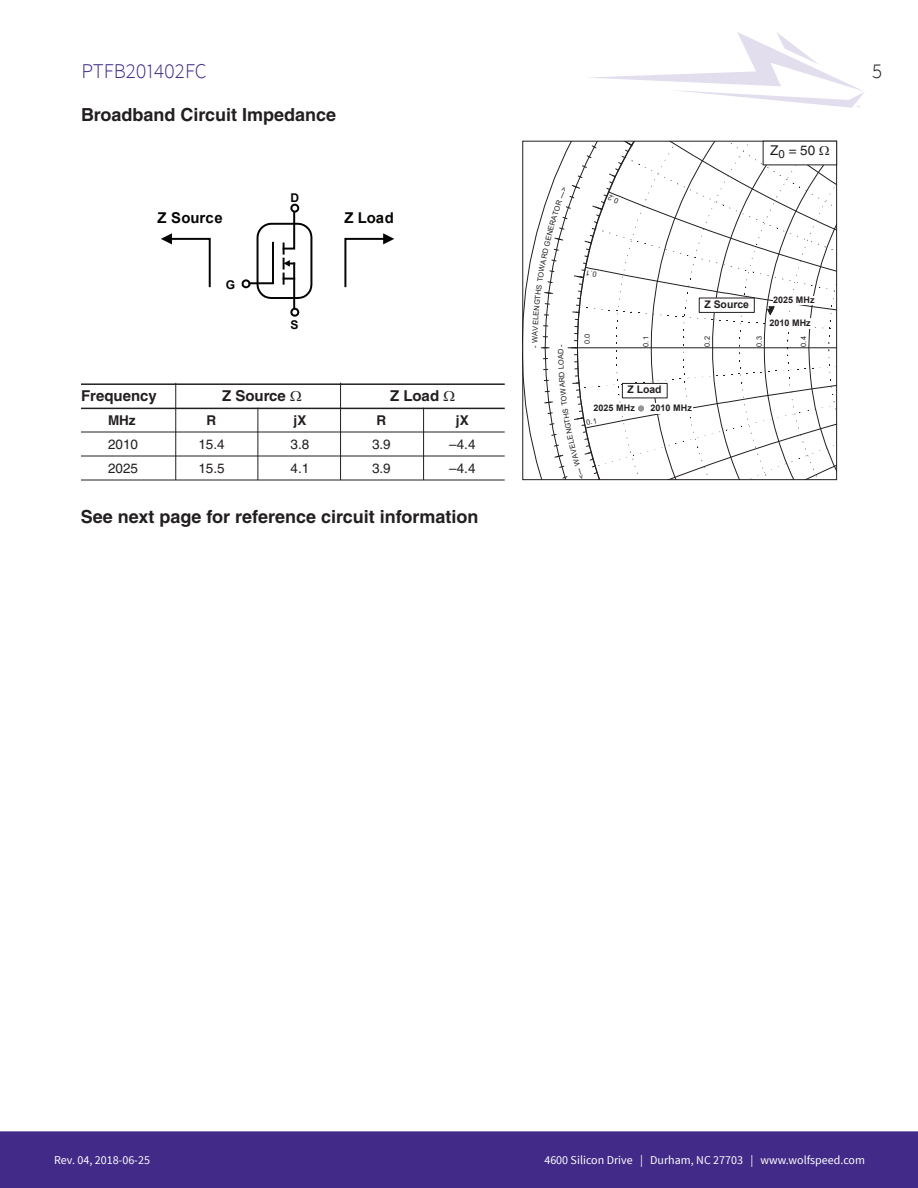
<style>
.page{position:relative;width:918px;height:1188px;background:#fff}
.page>*{position:absolute;margin:0;border:0;box-sizing:border-box;transform-origin:0 0}
.t1{font:300 21px "Source Sans Pro";color:#412a88}
.t2{font:300 21px "Source Sans Pro";color:#231f20}
.t3{font:700 18px "Helvetica";color:#231f20}
.t4{font:700 15px "Helvetica";color:#231f20}
.t5{font:700 14.85px "Arial";letter-spacing:.005em;color:#040503}
.t6{font:13.5px "Helvetica";color:#231f20}
.t7{font:700 13.5px "Helvetica";color:#231f20}
.t8{font:12px "Source Sans Pro";color:#fff}
.t9{font:700 12px "Arial";color:#040503}
.t10{font:700 10.5px "Arial";color:#231f20}
.t11{font:700 9px "Arial";letter-spacing:-.005em;color:#231f20}
.t12{font:7.35px "Arial";color:#231f20}
</style>
<div class="page">
<div style="left:0;top:1131px;width:918px;height:57px;background:#412a88"></div>
<svg style="left:589px;top:32px;width:275px;height:76px"></svg>
<svg style="left:161px;top:233px;width:50px;height:55px"></svg>
<hr style="left:293px;top:264px;width:2px;height:44px;background:#040503">
<svg style="left:241px;top:203px;width:72px;height:97px"></svg>
<svg style="left:290px;top:307px;width:10px;height:10px"></svg>
<svg style="left:344px;top:233px;width:50px;height:55px"></svg>
<hr style="left:81px;top:383px;width:424px;height:2px;background:#231f20">
<hr style="left:81px;top:408px;width:424px;height:1px;background:#231f20">
<hr style="left:81px;top:432px;width:424px;height:1px;background:#231f20">
<hr style="left:81px;top:456px;width:424px;height:1px;background:#231f20">
<hr style="left:81px;top:480px;width:424px;height:1px;background:#231f20">
<hr style="left:175px;top:383px;width:1px;height:97px;background:#231f20">
<hr style="left:258px;top:408px;width:1px;height:72px;background:#231f20">
<hr style="left:340px;top:383px;width:1px;height:97px;background:#231f20">
<hr style="left:423px;top:408px;width:1px;height:72px;background:#231f20">
<svg style="left:532px;top:141px;width:305px;height:340px"></svg>
<h1 class="t1" style="left:82px;top:58px;width:127px">PTFB201402FC</h1>
<h1 class="t2" style="left:872px;top:58px;width:12px">5</h1>
<h2 class="t3" style="left:81px;top:104px;width:257px">Broadband Circuit Impedance</h2>
<p class="t9" style="left:291px;top:189px;width:10px">D</p>
<p class="t5" style="left:158px;top:208px;width:67px">Z Source</p>
<p class="t5" style="left:345px;top:208px;width:51px">Z Load</p>
<p class="t9" style="left:226px;top:276px;width:11px">G</p>
<p class="t9" style="left:290px;top:316px;width:10px">S</p>
<p class="t4" style="left:81px;top:387px;width:77px">Frequency</p>
<p class="t4" style="left:222px;top:387px;width:65px">Z Source</p>
<p class="t4" style="left:390px;top:387px;width:51px">Z Load</p>
<p class="t7" style="left:108px;top:412px;width:29px">MHz</p>
<p class="t7" style="left:207px;top:412px;width:11px">R</p>
<p class="t7" style="left:294px;top:412px;width:14px">jX</p>
<p class="t7" style="left:377px;top:412px;width:11px">R</p>
<p class="t7" style="left:456px;top:412px;width:14px">jX</p>
<p class="t6" style="left:108px;top:437px;width:32px">2010</p>
<p class="t6" style="left:198px;top:437px;width:28px">15.4</p>
<p class="t6" style="left:291px;top:437px;width:20px">3.8</p>
<p class="t6" style="left:372px;top:437px;width:20px">3.9</p>
<p class="t6" style="left:449px;top:437px;width:28px">–4.4</p>
<p class="t6" style="left:108px;top:461px;width:32px">2025</p>
<p class="t6" style="left:198px;top:461px;width:28px">15.5</p>
<p class="t6" style="left:291px;top:461px;width:20px">4.1</p>
<p class="t6" style="left:372px;top:461px;width:20px">3.9</p>
<p class="t6" style="left:449px;top:461px;width:28px">–4.4</p>
<h2 class="t3" style="left:81px;top:505px;width:399px">See next page for reference circuit information</h2>
<p class="t12" style="left:556px;top:196px;width:13px;rotate:-70deg">---&gt;</p>
<p class="t6" style="left:770px;top:143px;width:47px">Z<sub>0</sub> = 50</p>
<p class="t12" style="left:530px;top:348px;width:4px;rotate:-90deg">-</p>
<p class="t12" style="left:556px;top:347px;width:4px;rotate:-90deg">-</p>
<p class="t12" style="left:582px;top:344px;width:6px;rotate:-90deg">0</p>
<p class="t10" style="left:704px;top:297px;width:46px">Z Source</p>
<p class="t11" style="left:773px;top:293px;width:43px">2025 MHz</p>
<p class="t11" style="left:770px;top:317px;width:43px">2010 MHz</p>
<p class="t12" style="left:641px;top:347px;width:12px;rotate:-90deg">0.1</p>
<p class="t12" style="left:702px;top:347px;width:12px;rotate:-90deg">0.2</p>
<p class="t12" style="left:754px;top:347px;width:12px;rotate:-90deg">0.3</p>
<p class="t12" style="left:799px;top:347px;width:12px;rotate:-90deg">0.4</p>
<p class="t10" style="left:628px;top:382px;width:36px">Z Load</p>
<p class="t11" style="left:594px;top:401px;width:43px">2025 MHz</p>
<p class="t11" style="left:651px;top:402px;width:43px">2010 MHz</p>
<p class="t8" style="left:54px;top:1152px;width:97px">Rev. 04, 2018-06-25</p>
<p class="t8" style="left:544px;top:1152px;width:322px">4600 Silicon Drive | Durham, NC 27703 | www.wolfspeed.com</p>
</div>
